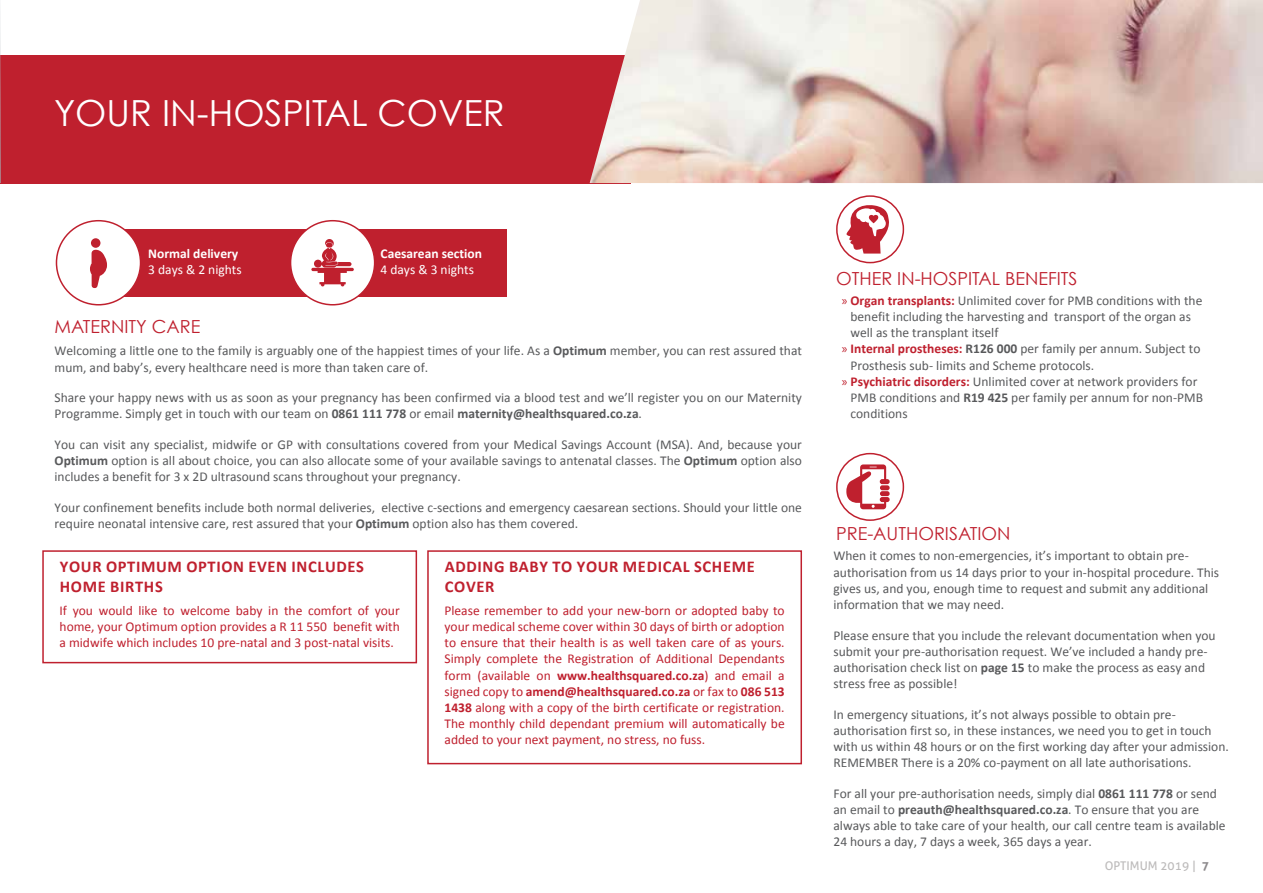
<style>
.page{position:relative;width:1263px;height:893px;background:#fff}
.page>*{position:absolute;margin:0;border:0;box-sizing:border-box;transform-origin:0 0}
.t1{font:36px "Century Gothic";color:#fff}
.t2{font:18px "Century Gothic";color:#bf202e}
.t3{font:700 16.5px/19.8px "Calibri";letter-spacing:.04em;color:#bf202e}
.t4{font:13.5px/16.2px "Calibri";color:#58595b}
.t5{font:13.5px/16.2px "Calibri";color:#bf202e;text-align:justify}
.t6{font:700 13.5px "Calibri";color:#fff}
.t7{font:13.5px "Calibri";color:#fff}
.t8{font:12px "Aller";color:#bdbbbb}
.s1{font-weight:700}
.s2{font-family:"Myriad Pro";color:#bf202e}
.s3{font-weight:700;color:#bf202e}
.s4{font-weight:700;color:#8d8a8c}
</style>
<div class="page">
<div style="left:0;top:0;width:630px;height:183px;background:#bf202e"></div>
<div style="left:0;top:0;width:842px;height:54px;background:#fff"></div>
<div style="left:93px;top:229px;width:413px;height:68px;background:#bf202e"></div>
<div style="left:56px;top:221px;width:85px;height:84px;background:#fff;border-radius:50%"></div>
<div style="left:56px;top:220px;width:85px;height:85px;border:2px solid #bf202e;border-radius:50%"></div>
<div style="left:291px;top:221px;width:84px;height:84px;background:#fff;border-radius:50%"></div>
<div style="left:290px;top:220px;width:85px;height:85px;border:2px solid #bf202e;border-radius:50%"></div>
<div style="left:91px;top:238px;width:9px;height:10px;background:#bf202e;border-radius:50%"></div>
<svg style="left:90px;top:249px;width:17px;height:39px"></svg>
<svg style="left:836px;top:195px;width:68px;height:68px"></svg>
<svg style="left:845px;top:203px;width:45px;height:51px"></svg>
<svg style="left:311px;top:239px;width:43px;height:47px"></svg>
<div style="left:42px;top:550px;width:375px;height:113px;border:2px solid #bf202e"></div>
<div style="left:427px;top:550px;width:375px;height:214px;border:2px solid #bf202e"></div>
<div style="left:836px;top:453px;width:68px;height:68px;border:2px solid #bf202e;border-radius:50%"></div>
<svg style="left:846px;top:464px;width:44px;height:45px"></svg>
<img style="left:0;top:18px;width:1px;height:165px">
<img style="left:590px;top:0;width:673px;height:183px">
<h1 class="t1" style="left:54px;top:91px;width:452px">YOUR IN-HOSPITAL COVER</h1>
<p class="t6" style="left:148px;top:244px;width:92px">Normal delivery</p>
<p class="t7" style="left:148px;top:261px;width:95px">3 days &amp; 2 nights</p>
<p class="t6" style="left:380px;top:244px;width:103px">Caesarean section</p>
<p class="t7" style="left:380px;top:261px;width:95px">4 days &amp; 3 nights</p>
<h2 class="t2" style="left:55px;top:315px;width:147px">MATERNITY CARE</h2>
<p class="t4" style="left:55px;top:343px;width:749px">Welcoming a little one to the family is arguably one of the happiest times of your life. As a <span class="s1">Optimum</span> member, you can rest assured that mum, and baby’s, every healthcare need is more than taken care of.</p>
<p class="t4" style="left:55px;top:390px;width:749px">Share your happy news with us as soon as your pregnancy has been confirmed via a blood test and we’ll register you on our Maternity<br>Programme. Simply get in touch with our team on <span class="s1">0861 111 778</span> or email <span class="s1">maternity@healthsquared.co.za</span>.</p>
<p class="t4" style="left:55px;top:436px;width:749px;text-align:justify">You can visit any specialist, midwife or GP with consultations covered from your Medical Savings Account (MSA). And, because your <span class="s1">Optimum</span> option is all about choice, you can also allocate some of your available savings to antenatal classes. The <span class="s1">Optimum</span> option also includes a benefit for 3 x 2D ultrasound scans throughout your pregnancy.</p>
<p class="t4" style="left:55px;top:499px;width:749px">Your confinement benefits include both normal deliveries, elective c-sections and emergency caesarean sections. Should your little one require neonatal intensive care, rest assured that your <span class="s1">Optimum</span> option also has them covered.</p>
<p class="t3" style="left:60px;top:556px;width:306px">YOUR OPTIMUM OPTION EVEN INCLUDES<br>HOME BIRTHS</p>
<p class="t3" style="left:445px;top:556px;width:311px">ADDING BABY TO YOUR MEDICAL SCHEME<br>COVER</p>
<p class="t5" style="left:60px;top:602px;width:342px">If you would like to welcome baby in the comfort of your home, your Optimum option provides a R 11 550 benefit with a midwife which includes 10 pre-natal and 3 post-natal visits.</p>
<p class="t5" style="left:444px;top:602px;width:342px">Please remember to add your new-born or adopted baby to your medical scheme cover within 30 days of birth or adoption to ensure that their health is as well taken care of as yours.<br>Simply complete the Registration of Additional Dependants form (available on <span class="s1">www.healthsquared.co.za</span>) and email a signed copy to <span class="s1">amend@healthsquared.co.za</span> or fax to <span class="s1">086 513<br>1438</span> along with a copy of the birth certificate or registration.<br>The monthly child dependant premium will automatically be added to your next payment, no stress, no fuss.</p>
<h2 class="t2" style="left:836px;top:267px;width:243px">OTHER IN-HOSPITAL BENEFITS</h2>
<p class="t4" style="left:842px;top:292px;width:362px"><span class="s2">»</span> <span class="s3">Organ transplants:</span> Unlimited cover for PMB conditions with the</p>
<p class="t4" style="left:850px;top:308px;width:342px">benefit including the harvesting and transport of the organ as</p>
<p class="t4" style="left:850px;top:325px;width:149px">well as the transplant itself</p>
<p class="t4" style="left:842px;top:341px;width:360px"><span class="s2">»</span> <span class="s3">Internal prostheses:</span> <span class="s1">R126 000</span> per family per annum. Subject to</p>
<p class="t4" style="left:850px;top:357px;width:245px">Prosthesis sub- limits and Scheme protocols.</p>
<p class="t4" style="left:842px;top:373px;width:357px"><span class="s2">»</span> <span class="s3">Psychiatric disorders:</span> Unlimited cover at network providers for</p>
<p class="t4" style="left:850px;top:389px;width:354px">PMB conditions and <span class="s1">R19 425</span> per family per annum for non-PMB</p>
<p class="t4" style="left:850px;top:406px;width:59px">conditions</p>
<h2 class="t2" style="left:836px;top:522px;width:176px">PRE-AUTHORISATION</h2>
<p class="t4" style="left:833px;top:548px;width:387px">When it comes to non-emergencies, it’s important to obtain pre&shy;authorisation from us 14 days prior to your in-hospital procedure. This gives us, and you, enough time to request and submit any additional information that we may need.</p>
<p class="t4" style="left:833px;top:627px;width:384px">Please ensure that you include the relevant documentation when you submit your pre-authorisation request. We’ve included a handy pre&shy;authorisation check list on <span class="s1">page 15</span> to make the process as easy and stress free as possible!</p>
<p class="t4" style="left:833px;top:706px;width:397px">In emergency situations, it’s not always possible to obtain pre&shy;authorisation first so, in these instances, we need you to get in touch with us within 48 hours or on the first working day after your admission.<br>REMEMBER There is a 20% co-payment on all late authorisations.</p>
<p class="t4" style="left:833px;top:785px;width:394px">For all your pre-authorisation needs, simply dial <span class="s1">0861 111 778</span> or send an email to <span class="s1">preauth@healthsquared.co.za</span>. To ensure that you are always able to take care of your health, our call centre team is available 24 hours a day, 7 days a week, 365 days a year.</p>
<p class="t8" style="left:1105px;top:858px;width:106px">OPTIMUM 2019 | <span class="s4">7</span></p>
</div>
